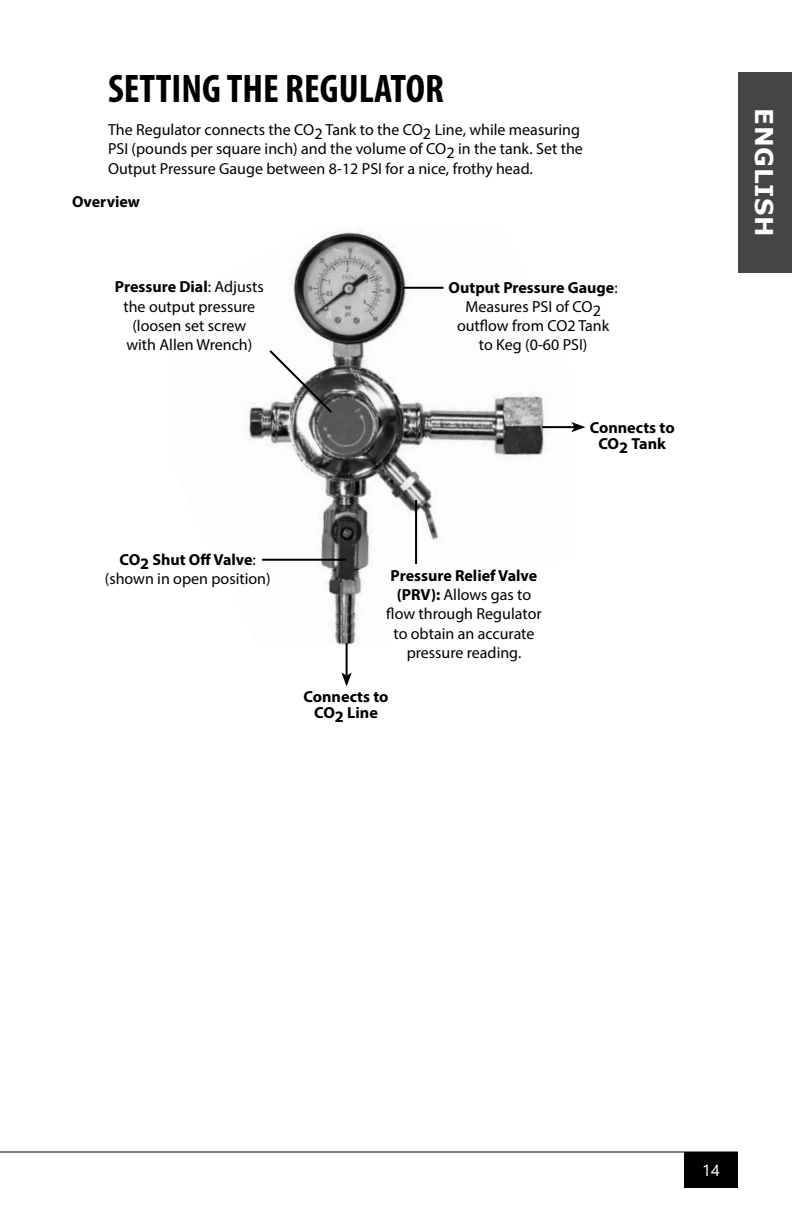
<style>
.page{position:relative;width:792px;height:1224px;background:#fff}
.page>*{position:absolute;margin:0;border:0;box-sizing:border-box;transform-origin:0 0}
.Chapter_Header{font:700 condensed 40px "Myriad Pro";color:#000}
.t1{font:700 24.4px "Verdana";letter-spacing:.03em;color:#fff}
.Captions___Subheads{font:16px/19.2px "Myriad Pro";color:#000;text-align:center}
.Captions___Subheads-2{font:700 16px/16px "Myriad Pro";color:#000;text-align:center}
.t2{font:16px "Segoe UI";color:#fff}
.s1{font-weight:700}
</style>
<div class="page">
<div style="left:738px;top:72px;width:54px;height:201px;background:#454545"></div>
<hr style="left:0;top:1152px;width:738px;height:1px;background:#000">
<div style="left:684px;top:1152px;width:54px;height:36px;background:#000"></div>
<img style="left:242px;top:230px;width:330px;height:416px">
<hr style="left:542px;top:426px;width:32px;height:2px;background:#000">
<svg style="left:571px;top:422px;width:14px;height:10px"></svg>
<hr style="left:346px;top:643px;width:2px;height:33px;background:#000">
<svg style="left:341px;top:672px;width:11px;height:15px"></svg>
<svg style="left:267px;top:348px;width:67px;height:67px"></svg>
<hr style="left:403px;top:287px;width:41px;height:2px;background:#000">
<hr style="left:262px;top:559px;width:84px;height:2px;background:#000">
<hr style="left:415px;top:500px;width:2px;height:64px;background:#000">
<p class="Chapter_Header" style="left:108px;top:64px;width:337px">SETTING THE REGULATOR</p>
<p class="Captions___Subheads" style="left:108px;top:120px;width:476px;text-align:left">The Regulator connects the CO2 Tank to the CO2 Line, while measuring<br>PSI (pounds per square inch) and the volume of CO2 in the tank. Set the<br>Output Pressure Gauge between 8-12 PSI for a nice, frothy head.</p>
<p class="Captions___Subheads-2" style="left:72px;top:193px;width:70px">Overview</p>
<p class="Captions___Subheads" style="left:115px;top:277px;width:150px"><span class="s1">Pressure Dial</span>: Adjusts the output pressure (loosen set screw<br>with Allen Wrench)</p>
<p class="Captions___Subheads" style="left:449px;top:278px;width:171px"><span class="s1">Output Pressure Gauge</span>:<br>Measures PSI of CO2 outflow from CO2 Tank to Keg (0-60 PSI)</p>
<p class="Captions___Subheads" style="left:105px;top:549px;width:167px"><span class="s1">CO2 Shut Off Valve</span>: (shown in open position)</p>
<p class="Captions___Subheads" style="left:386px;top:566px;width:157px"><span class="s1">Pressure Relief Valve (PRV):</span> Allows gas to flow through Regulator to obtain an accurate pressure reading.</p>
<p class="Captions___Subheads-2" style="left:304px;top:689px;width:87px">Connects to<br>CO2 Line</p>
<p class="Captions___Subheads-2" style="left:590px;top:419px;width:87px">Connects to<br>CO2 Tank</p>
<h2 class="t1" style="left:781px;top:108px;width:130px;rotate:90deg">ENGLISH</h2>
<p class="t2" style="left:702px;top:1155px;width:19px">14</p>
</div>
